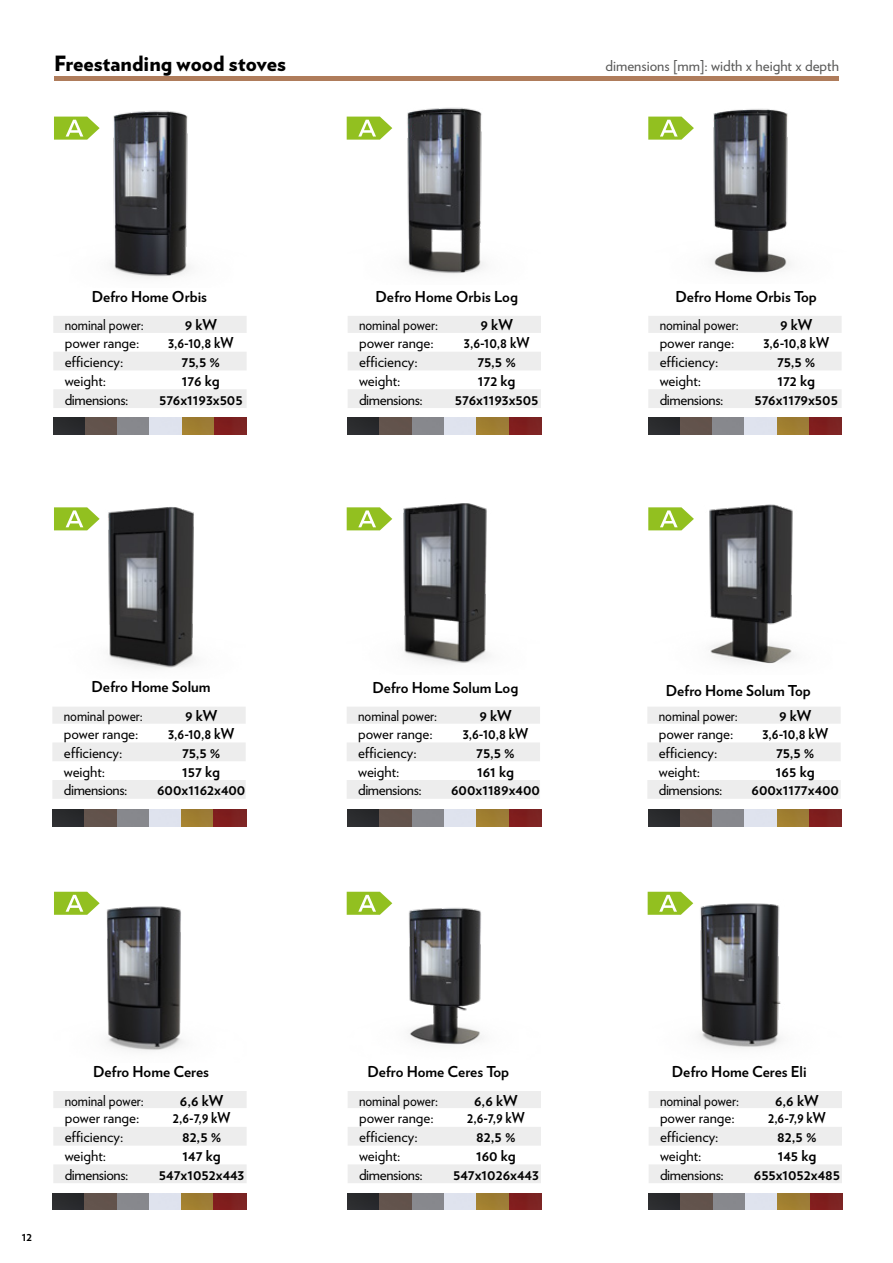
<style>
.page{position:relative;width:893px;height:1263px;background:#fff}
.page>*{position:absolute;margin:0;border:0;box-sizing:border-box;transform-origin:0 0}
.t1{font:900 21px "Verlag";color:#000}
.t2{font:700 15px "Verlag";color:#000}
.t3{font:15px "Verlag";color:#000}
.t4{font:15px "Verlag";color:#000;scale:.9 1}
.t5{font:15px "Verlag";letter-spacing:-.025em;color:#000}
.t6{font:700 15px "Verlag";color:#000;scale:.9 1}
.t7{font:15px "Verlag";color:#575756}
.t8{font:700 15px "Verlag";color:#000;scale:.89 1}
.t9{font:700 12px "Verlag";color:#000}
</style>
<div class="page">
<hr style="left:54px;top:76px;width:785px;height:4px;background:#af7c5b">
<img style="left:654px;top:109px;width:137px;height:164px">
<img style="left:54px;top:110px;width:136px;height:168px">
<img style="left:348px;top:107px;width:136px;height:168px">
<img style="left:653px;top:504px;width:141px;height:160px">
<img style="left:54px;top:507px;width:142px;height:162px">
<img style="left:347px;top:503px;width:141px;height:161px">
<img style="left:54px;top:891px;width:129px;height:160px">
<img style="left:348px;top:891px;width:134px;height:154px">
<svg style="left:53px;top:316px;width:194px;height:92px"></svg>
<svg style="left:348px;top:316px;width:193px;height:92px"></svg>
<svg style="left:648px;top:316px;width:194px;height:92px"></svg>
<svg style="left:52px;top:707px;width:194px;height:92px"></svg>
<svg style="left:347px;top:707px;width:193px;height:92px"></svg>
<svg style="left:647px;top:707px;width:194px;height:92px"></svg>
<svg style="left:53px;top:1091px;width:194px;height:92px"></svg>
<svg style="left:348px;top:1091px;width:193px;height:92px"></svg>
<svg style="left:347px;top:892px;width:45px;height:23px"></svg>
<svg style="left:648px;top:117px;width:46px;height:23px"></svg>
<svg style="left:347px;top:117px;width:45px;height:23px"></svg>
<svg style="left:54px;top:117px;width:46px;height:23px"></svg>
<svg style="left:648px;top:507px;width:46px;height:23px"></svg>
<svg style="left:347px;top:507px;width:45px;height:23px"></svg>
<svg style="left:54px;top:507px;width:46px;height:23px"></svg>
<svg style="left:54px;top:892px;width:46px;height:23px"></svg>
<img style="left:649px;top:891px;width:132px;height:158px">
<svg style="left:649px;top:1091px;width:193px;height:92px"></svg>
<svg style="left:648px;top:892px;width:45px;height:23px"></svg>
<img style="left:53px;top:418px;width:194px;height:17px">
<img style="left:348px;top:418px;width:193px;height:17px">
<img style="left:648px;top:418px;width:194px;height:17px">
<img style="left:53px;top:809px;width:193px;height:17px">
<img style="left:348px;top:809px;width:193px;height:17px">
<img style="left:648px;top:809px;width:194px;height:17px">
<img style="left:53px;top:1193px;width:193px;height:17px">
<img style="left:348px;top:1193px;width:193px;height:17px">
<img style="left:649px;top:1193px;width:193px;height:17px">
<h1 class="t1" style="left:54px;top:46px;width:233px">Freestanding wood stoves</h1>
<p class="t7" style="left:605px;top:54px;width:235px">dimensions [mm]: width x height x depth</p>
<p class="t2" style="left:92px;top:285px;width:117px">Defro Home Orbis</p>
<p class="t4" style="left:65px;top:314px;width:89px">nominal power:</p>
<p class="t2" style="left:185px;top:313px;width:34px">9 kW</p>
<p class="t3" style="left:65px;top:332px;width:76px">power range:</p>
<p class="t6" style="left:168px;top:331px;width:74px">3,6-10,8 kW</p>
<p class="t3" style="left:65px;top:350px;width:60px">efficiency:</p>
<p class="t2" style="left:182px;top:350px;width:40px">75,5 %</p>
<p class="t3" style="left:65px;top:369px;width:43px">weight:</p>
<p class="t2" style="left:182px;top:369px;width:39px">176 kg</p>
<p class="t5" style="left:65px;top:388px;width:65px">dimensions:</p>
<p class="t2" style="left:159px;top:387px;width:85px">576x1193x505</p>
<p class="t2" style="left:376px;top:285px;width:144px">Defro Home Orbis Log</p>
<p class="t4" style="left:359px;top:314px;width:89px">nominal power:</p>
<p class="t2" style="left:481px;top:313px;width:34px">9 kW</p>
<p class="t3" style="left:359px;top:332px;width:76px">power range:</p>
<p class="t6" style="left:464px;top:331px;width:74px">3,6-10,8 kW</p>
<p class="t3" style="left:359px;top:350px;width:60px">efficiency:</p>
<p class="t2" style="left:477px;top:350px;width:40px">75,5 %</p>
<p class="t3" style="left:359px;top:369px;width:43px">weight:</p>
<p class="t2" style="left:478px;top:369px;width:39px">172 kg</p>
<p class="t5" style="left:359px;top:388px;width:65px">dimensions:</p>
<p class="t2" style="left:455px;top:387px;width:85px">576x1193x505</p>
<p class="t2" style="left:675px;top:285px;width:143px">Defro Home Orbis Top</p>
<p class="t4" style="left:660px;top:314px;width:89px">nominal power:</p>
<p class="t2" style="left:780px;top:313px;width:34px">9 kW</p>
<p class="t3" style="left:660px;top:332px;width:76px">power range:</p>
<p class="t6" style="left:763px;top:331px;width:74px">3,6-10,8 kW</p>
<p class="t3" style="left:660px;top:350px;width:60px">efficiency:</p>
<p class="t2" style="left:777px;top:350px;width:40px">75,5 %</p>
<p class="t3" style="left:660px;top:369px;width:43px">weight:</p>
<p class="t2" style="left:777px;top:369px;width:39px">172 kg</p>
<p class="t5" style="left:660px;top:388px;width:65px">dimensions:</p>
<p class="t2" style="left:754px;top:387px;width:85px">576x1179x505</p>
<p class="t2" style="left:92px;top:675px;width:120px">Defro Home Solum</p>
<p class="t4" style="left:64px;top:704px;width:89px">nominal power:</p>
<p class="t2" style="left:185px;top:704px;width:34px">9 kW</p>
<p class="t3" style="left:64px;top:722px;width:76px">power range:</p>
<p class="t6" style="left:168px;top:722px;width:75px">3,6-10,8 kW</p>
<p class="t3" style="left:64px;top:741px;width:60px">efficiency:</p>
<p class="t2" style="left:182px;top:741px;width:40px">75,5 %</p>
<p class="t3" style="left:64px;top:760px;width:43px">weight:</p>
<p class="t2" style="left:182px;top:759px;width:39px">157 kg</p>
<p class="t5" style="left:64px;top:779px;width:65px">dimensions:</p>
<p class="t2" style="left:157px;top:778px;width:90px">600x1162x400</p>
<p class="t9" style="left:22px;top:1227px;width:12px">12</p>
<p class="t2" style="left:93px;top:1060px;width:117px">Defro Home Ceres</p>
<p class="t4" style="left:65px;top:1089px;width:89px">nominal power:</p>
<p class="t2" style="left:180px;top:1088px;width:45px">6,6 kW</p>
<p class="t3" style="left:65px;top:1107px;width:76px">power range:</p>
<p class="t8" style="left:173px;top:1106px;width:66px">2,6-7,9 kW</p>
<p class="t3" style="left:65px;top:1125px;width:60px">efficiency:</p>
<p class="t2" style="left:182px;top:1125px;width:41px">82,5 %</p>
<p class="t3" style="left:65px;top:1144px;width:43px">weight:</p>
<p class="t2" style="left:183px;top:1144px;width:40px">147 kg</p>
<p class="t5" style="left:65px;top:1163px;width:65px">dimensions:</p>
<p class="t2" style="left:159px;top:1162px;width:87px">547x1052x443</p>
<p class="t2" style="left:372px;top:675px;width:147px">Defro Home Solum Log</p>
<p class="t4" style="left:358px;top:704px;width:89px">nominal power:</p>
<p class="t2" style="left:479px;top:704px;width:34px">9 kW</p>
<p class="t3" style="left:358px;top:722px;width:76px">power range:</p>
<p class="t6" style="left:463px;top:722px;width:74px">3,6-10,8 kW</p>
<p class="t3" style="left:358px;top:741px;width:60px">efficiency:</p>
<p class="t2" style="left:476px;top:741px;width:40px">75,5 %</p>
<p class="t3" style="left:358px;top:760px;width:43px">weight:</p>
<p class="t2" style="left:477px;top:759px;width:38px">161 kg</p>
<p class="t5" style="left:358px;top:779px;width:65px">dimensions:</p>
<p class="t2" style="left:451px;top:778px;width:90px">600x1189x400</p>
<p class="t2" style="left:367px;top:1060px;width:143px">Defro Home Ceres Top</p>
<p class="t4" style="left:359px;top:1089px;width:89px">nominal power:</p>
<p class="t2" style="left:474px;top:1088px;width:45px">6,6 kW</p>
<p class="t3" style="left:359px;top:1107px;width:76px">power range:</p>
<p class="t8" style="left:467px;top:1106px;width:66px">2,6-7,9 kW</p>
<p class="t3" style="left:359px;top:1125px;width:60px">efficiency:</p>
<p class="t2" style="left:476px;top:1125px;width:41px">82,5 %</p>
<p class="t3" style="left:359px;top:1144px;width:43px">weight:</p>
<p class="t2" style="left:476px;top:1144px;width:41px">160 kg</p>
<p class="t5" style="left:359px;top:1163px;width:65px">dimensions:</p>
<p class="t2" style="left:453px;top:1162px;width:87px">547x1026x443</p>
<p class="t2" style="left:666px;top:679px;width:146px">Defro Home Solum Top</p>
<p class="t4" style="left:659px;top:704px;width:89px">nominal power:</p>
<p class="t2" style="left:779px;top:704px;width:34px">9 kW</p>
<p class="t3" style="left:659px;top:722px;width:76px">power range:</p>
<p class="t6" style="left:762px;top:722px;width:74px">3,6-10,8 kW</p>
<p class="t3" style="left:659px;top:741px;width:60px">efficiency:</p>
<p class="t2" style="left:776px;top:741px;width:40px">75,5 %</p>
<p class="t3" style="left:659px;top:760px;width:43px">weight:</p>
<p class="t2" style="left:776px;top:759px;width:40px">165 kg</p>
<p class="t5" style="left:659px;top:779px;width:65px">dimensions:</p>
<p class="t2" style="left:751px;top:778px;width:89px">600x1177x400</p>
<p class="t2" style="left:672px;top:1060px;width:136px">Defro Home Ceres Eli</p>
<p class="t4" style="left:660px;top:1089px;width:89px">nominal power:</p>
<p class="t2" style="left:775px;top:1088px;width:45px">6,6 kW</p>
<p class="t3" style="left:660px;top:1107px;width:76px">power range:</p>
<p class="t8" style="left:768px;top:1106px;width:66px">2,6-7,9 kW</p>
<p class="t3" style="left:660px;top:1125px;width:60px">efficiency:</p>
<p class="t2" style="left:777px;top:1125px;width:41px">82,5 %</p>
<p class="t3" style="left:660px;top:1144px;width:43px">weight:</p>
<p class="t2" style="left:778px;top:1144px;width:40px">145 kg</p>
<p class="t5" style="left:660px;top:1163px;width:65px">dimensions:</p>
<p class="t2" style="left:754px;top:1162px;width:88px">655x1052x485</p>
</div>
